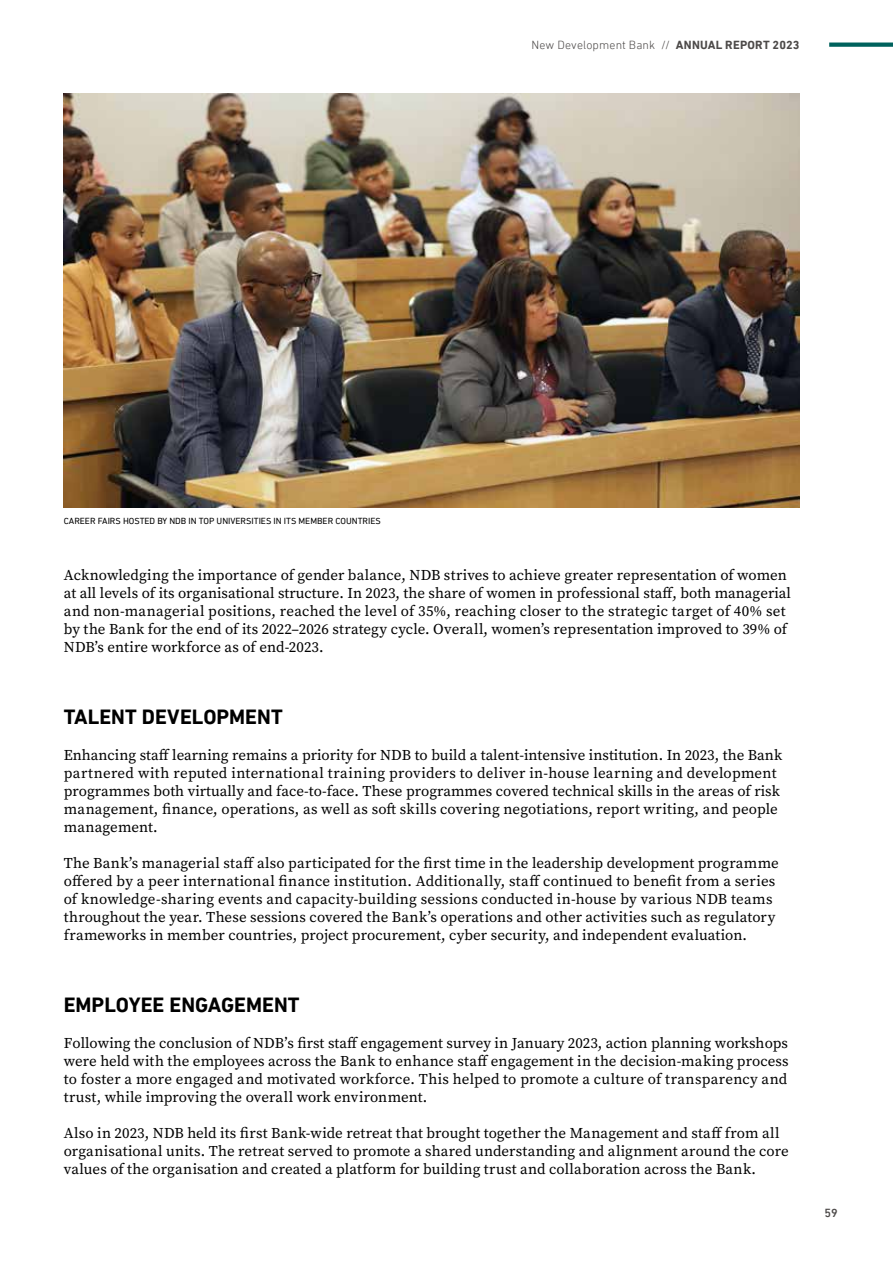
<style>
.page{position:relative;width:893px;height:1263px;background:#fff}
.page>*{position:absolute;margin:0;border:0;box-sizing:border-box;transform-origin:0 0}
.t1{font:700 21px "DIN Next LT Pro";color:#000}
.t2{font:15px/18px "Source Serif Variable";letter-spacing:.005em;color:#000}
.t3{font:300 12px "DIN Next LT Pro";letter-spacing:.01em;color:#4c4948}
.t4{font:500 12px "DIN Next LT Pro";color:#4c4948}
.t5{font:9px "DIN Next LT Pro";color:#000}
.s1{font-weight:700}
</style>
<div class="page">
<img style="left:64px;top:94px;width:735px;height:414px">
<svg style="left:829px;top:43px;width:64px;height:4px"></svg>
<p class="t3" style="left:531px;top:38px;width:269px">New Development Bank // <span class="s1">ANNUAL REPORT 2023</span></p>
<p class="t5" style="left:64px;top:515px;width:318px">CAREER FAIRS HOSTED BY NDB IN TOP UNIVERSITIES IN ITS MEMBER COUNTRIES</p>
<p class="t2" style="left:64px;top:566px;width:729px">Acknowledging the importance of gender balance, NDB strives to achieve greater representation of women at all levels of its organisational structure. In 2023, the share of women in professional staff, both managerial and non-managerial positions, reached the level of 35%, reaching closer to the strategic target of 40% set by the Bank for the end of its 2022–2026 strategy cycle. Overall, women’s representation improved to 39% of NDB’s entire workforce as of end-2023.</p>
<h1 class="t1" style="left:64px;top:704px;width:220px">TALENT DEVELOPMENT</h1>
<p class="t2" style="left:64px;top:746px;width:720px">Enhancing staff learning remains a priority for NDB to build a talent-intensive institution. In 2023, the Bank partnered with reputed international training providers to deliver in-house learning and development programmes both virtually and face-to-face. These programmes covered technical skills in the areas of risk management, finance, operations, as well as soft skills covering negotiations, report writing, and people management.</p>
<p class="t2" style="left:64px;top:854px;width:716px">The Bank’s managerial staff also participated for the first time in the leadership development programme offered by a peer international finance institution. Additionally, staff continued to benefit from a series of knowledge-sharing events and capacity-building sessions conducted in-house by various NDB teams throughout the year. These sessions covered the Bank’s operations and other activities such as regulatory frameworks in member countries, project procurement, cyber security, and independent evaluation.</p>
<h1 class="t1" style="left:64px;top:992px;width:237px">EMPLOYEE ENGAGEMENT</h1>
<p class="t2" style="left:64px;top:1034px;width:726px;text-align:justify">Following the conclusion of NDB’s first staff engagement survey in January 2023, action planning workshops were held with the employees across the Bank to enhance staff engagement in the decision-making process to foster a more engaged and motivated workforce. This helped to promote a culture of transparency and trust, while improving the overall work environment.</p>
<p class="t2" style="left:64px;top:1124px;width:726px">Also in 2023, NDB held its first Bank-wide retreat that brought together the Management and staff from all organisational units. The retreat served to promote a shared understanding and alignment around the core values of the organisation and created a platform for building trust and collaboration across the Bank.</p>
<p class="t4" style="left:824px;top:1206px;width:15px">59</p>
</div>
